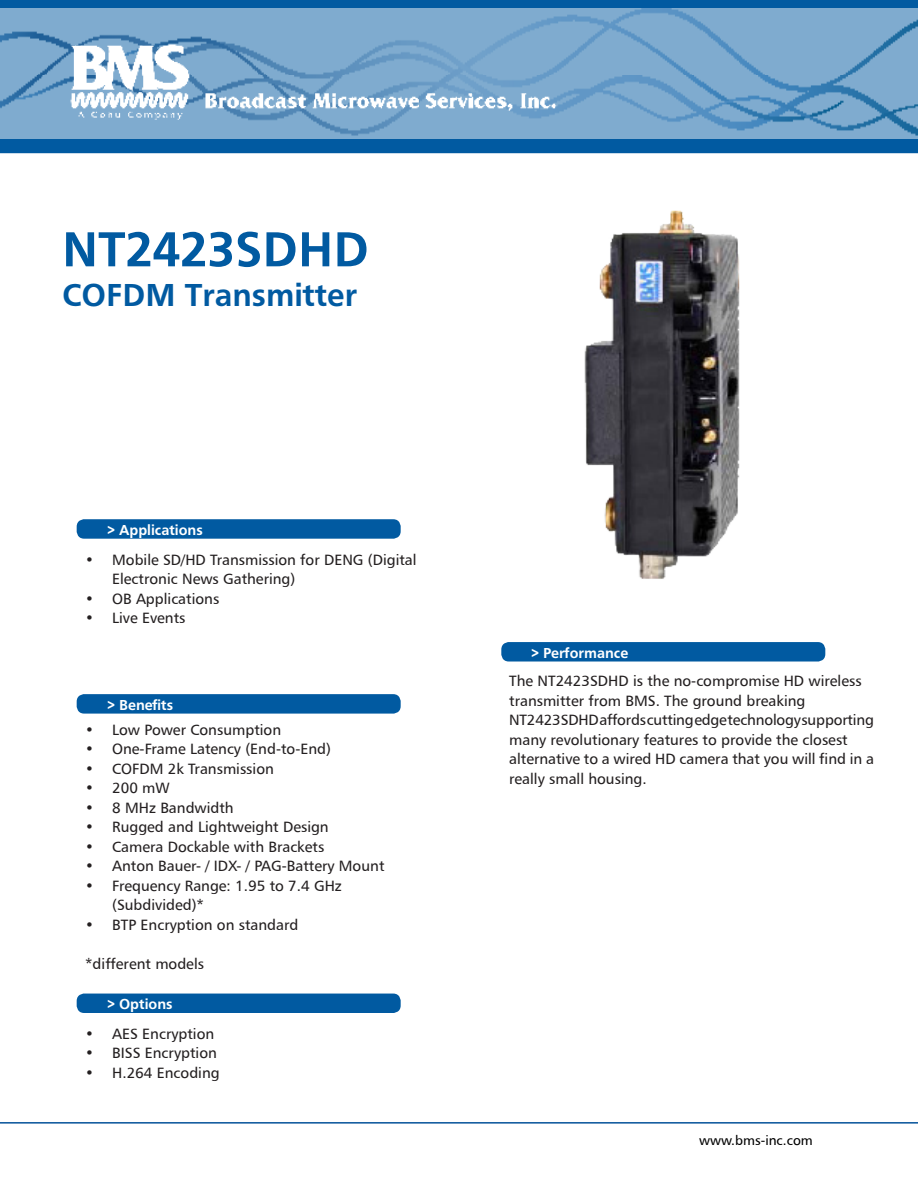
<style>
.page{position:relative;width:918px;height:1188px;background:#fff}
.page>*{position:absolute;margin:0;border:0;box-sizing:border-box;transform-origin:0 0}
.t1{font:700 51px "Frutiger";color:#015aa1}
.t2{font:700 33px "Frutiger";color:#015aa1}
.t3{font:15px/19.5px "Frutiger";color:#231f20}
.t4{font:700 15px "Frutiger";color:#fff}
.t5{font:13.5px "Frutiger";color:#000}
</style>
<div class="page">
<hr style="left:0;top:1122px;width:918px;height:2px;background:#04529a">
<div style="left:0;top:0;width:918px;height:153px;background:#015aa1"></div>
<img style="left:0;top:8px;width:918px;height:130px">
<img style="left:67px;top:27px;width:539px;height:108px">
<div style="left:77px;top:519px;width:324px;height:20px;background:#015aa1;border-radius:8px"></div>
<div style="left:77px;top:694px;width:324px;height:20px;background:#015aa1;border-radius:8px"></div>
<div style="left:501px;top:642px;width:324px;height:20px;background:#015aa1;border-radius:8px"></div>
<img style="left:584px;top:210px;width:156px;height:369px">
<div style="left:77px;top:994px;width:324px;height:19px;background:#015aa1;border-radius:8px"></div>
<p class="t1" style="left:62px;top:220px;width:308px">NT2423SDHD</p>
<p class="t2" style="left:62px;top:276px;width:297px">COFDM Transmitter</p>
<p class="t4" style="left:107px;top:521px;width:97px">&gt; Applications</p>
<p class="t3" style="left:112px;top:549px;width:306px;text-indent:-27px">• Mobile SD/HD Transmission for DENG (Digital<br>Electronic News Gathering)</p>
<p class="t3" style="left:85px;top:588px;width:136px">• OB Applications</p>
<p class="t3" style="left:85px;top:608px;width:102px">• Live Events</p>
<p class="t4" style="left:107px;top:696px;width:67px">&gt; Benefits</p>
<p class="t3" style="left:85px;top:720px;width:198px">• Low Power Consumption</p>
<p class="t3" style="left:85px;top:739px;width:247px">• One-Frame Latency (End-to-End)</p>
<p class="t3" style="left:85px;top:759px;width:190px">• COFDM 2k Transmission</p>
<p class="t3" style="left:85px;top:778px;width:86px">• 200 mW</p>
<p class="t3" style="left:85px;top:798px;width:150px">• 8 MHz Bandwidth</p>
<p class="t3" style="left:85px;top:817px;width:245px">• Rugged and Lightweight Design</p>
<p class="t3" style="left:85px;top:837px;width:241px">• Camera Dockable with Brackets</p>
<p class="t3" style="left:85px;top:856px;width:301px">• Anton Bauer- / IDX- / PAG-Battery Mount</p>
<p class="t3" style="left:112px;top:876px;width:231px;text-indent:-27px">• Frequency Range: 1.95 to 7.4 GHz (Subdivided)*</p>
<p class="t3" style="left:85px;top:915px;width:215px">• BTP Encryption on standard</p>
<p class="t3" style="left:85px;top:954px;width:120px">*different models</p>
<p class="t4" style="left:107px;top:995px;width:67px">&gt; Options</p>
<p class="t3" style="left:85px;top:1024px;width:131px">• AES Encryption</p>
<p class="t3" style="left:85px;top:1043px;width:133px">• BISS Encryption</p>
<p class="t3" style="left:85px;top:1063px;width:136px">• H.264 Encoding</p>
<p class="t4" style="left:531px;top:644px;width:99px">&gt; Performance</p>
<p class="t3" style="left:509px;top:671px;width:366px">The NT2423SDHD is the no-compromise HD wireless transmitter from BMS. The ground breaking NT2423SDHDaffordscuttingedgetechnologysupporting many revolutionary features to provide the closest alternative to a wired HD camera that you will find in a really small housing.</p>
<p class="t5" style="left:699px;top:1132px;width:115px">www.bms-inc.com</p>
</div>
